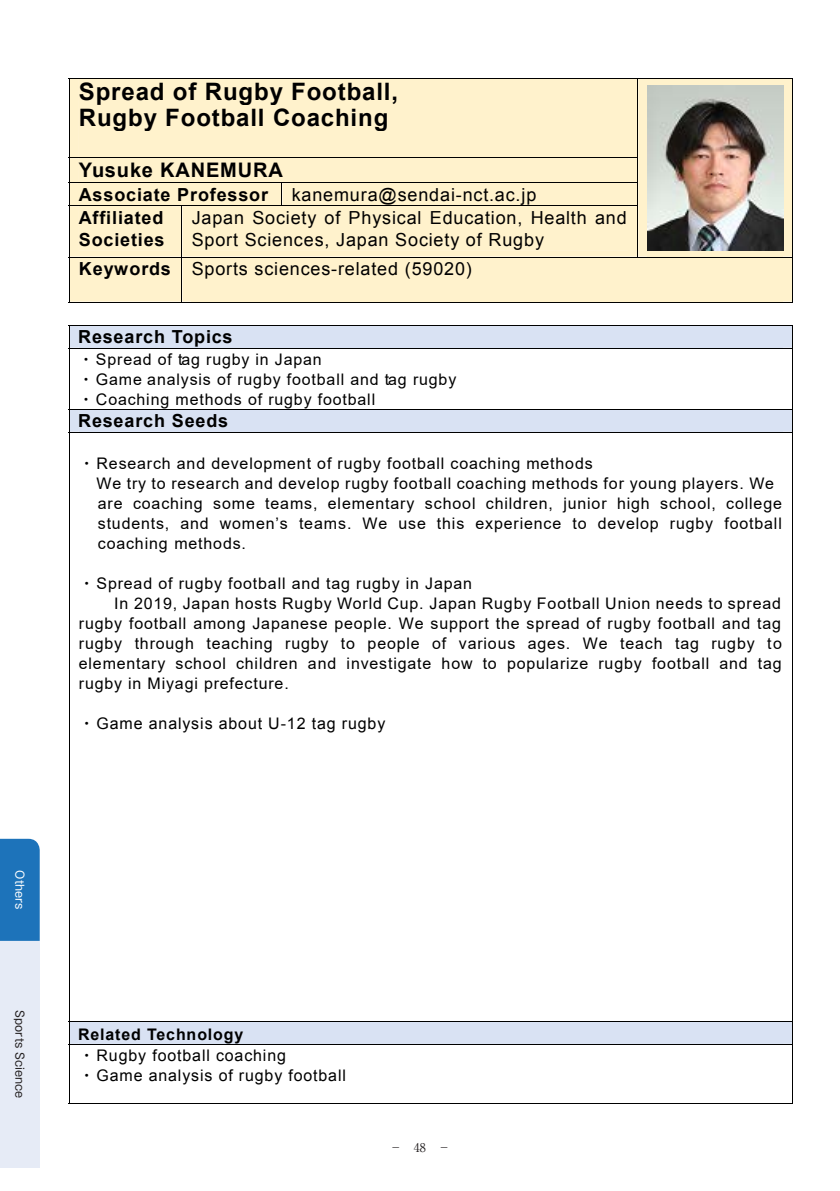
<style>
.page{position:relative;width:840px;height:1191px;background:#fff}
.page>*{position:absolute;margin:0;border:0;box-sizing:border-box;transform-origin:0 0}
.t1{font:700 24px/26px "Arial";letter-spacing:.035em;color:#000}
.t2{font:700 20px "Arial";letter-spacing:.04em;color:#000}
.t3{font:18px/22px "Arial";letter-spacing:.045em;color:#000}
.t4{font:700 18px "Arial";letter-spacing:.045em;color:#000}
.t5{font:700 18px "Arial";letter-spacing:.045em;color:#000}
.t6{font:16px/20px "Arial";letter-spacing:.05em;color:#000}
.t7{font:16px/20.6px "Arial";letter-spacing:.055em;color:#000}
.t8{font:12px "Ryumin Pr 6";color:#231f20}
.t9{font:11.4px "Gothic MB101 Pr 6";color:#231f20}
.t10{font:11.4px "Gothic MB101 Pr 6";color:#fff}
.s1{font-weight:700}
.s2{font-family:"MS Mincho"}
</style>
<div class="page">
<svg style="left:69px;top:78px;width:724px;height:225px;background:#e9ddbc"></svg>
<hr style="left:69px;top:302px;width:723px;height:1px;background:#000">
<div style="left:69px;top:325px;width:724px;height:23px;background:#d9e2f3"></div>
<hr style="left:69px;top:348px;width:723px;height:1px;background:#000">
<hr style="left:69px;top:349px;width:1px;height:60px;background:#000">
<hr style="left:792px;top:349px;width:1px;height:60px;background:#000">
<hr style="left:69px;top:409px;width:723px;height:1px;background:#000">
<div style="left:69px;top:410px;width:724px;height:22px;background:#d9e2f3"></div>
<hr style="left:69px;top:432px;width:723px;height:1px;background:#000">
<hr style="left:69px;top:433px;width:1px;height:587px;background:#000">
<hr style="left:792px;top:433px;width:1px;height:587px;background:#000">
<hr style="left:69px;top:1020px;width:723px;height:1px;background:#000">
<div style="left:69px;top:1021px;width:724px;height:22px;background:#d9e2f3"></div>
<hr style="left:69px;top:1043px;width:723px;height:1px;background:#000">
<hr style="left:69px;top:1044px;width:1px;height:60px;background:#000">
<hr style="left:69px;top:1103px;width:723px;height:1px;background:#000">
<hr style="left:792px;top:1044px;width:1px;height:60px;background:#000">
<div style="left:0;top:838px;width:40px;height:103px;background:#1d73ba"></div>
<div style="left:0;top:941px;width:40px;height:226px;background:#e6ebf6"></div>
<h1 class="t1" style="left:79px;top:79px;width:320px">Spread of Rugby Football,<br>Rugby Football Coaching</h1>
<p class="t2" style="left:79px;top:157px;width:205px">Yusuke KANEMURA</p>
<p class="t4" style="left:79px;top:182px;width:191px">Associate Professor</p>
<p class="t3" style="left:291px;top:184px;width:246px">kanemura@sendai-nct.ac.jp</p>
<p class="t4" style="left:79px;top:205px;width:86px">Affiliated</p>
<p class="t5" style="left:79px;top:227px;width:87px">Societies</p>
<p class="t3" style="left:192px;top:207px;width:436px">Japan Society of Physical Education, Health and<br>Sport Sciences, Japan Society of Rugby</p>
<p class="t3" style="left:79px;top:258px;width:394px"><span class="s1">Keywords</span> Sports sciences-related (59020)</p>
<p class="t4" style="left:78px;top:325px;width:156px">Research Topics</p>
<p class="t6" style="left:78px;top:349px;width:379px"><span class="s2">・</span>Spread of tag rugby in Japan<br><span class="s2">・</span>Game analysis of rugby football and tag rugby<span class="s2">・</span>Coaching methods of rugby football</p>
<p class="t4" style="left:78px;top:409px;width:151px">Research Seeds</p>
<p class="t6" style="left:96px;top:453px;width:686px;text-indent:-18px"><span class="s2">・</span>Research and development of rugby football coaching methods<br>We try to research and develop rugby football coaching methods for young players. We are coaching some teams, elementary school children, junior high school, college students, and women’s teams. We use this experience to develop rugby football coaching methods.</p>
<p class="t6" style="left:79px;top:573px;width:394px"><span class="s2">・</span>Spread of rugby football and tag rugby in Japan</p>
<p class="t6" style="left:114px;top:593px;width:667px">In 2019, Japan hosts Rugby World Cup. Japan Rugby Football Union needs to spread</p>
<p class="t6" style="left:79px;top:613px;width:703px">rugby football among Japanese people. We support the spread of rugby football and tag</p>
<p class="t6" style="left:79px;top:633px;width:704px">rugby through teaching rugby to people of various ages. We teach tag rugby to</p>
<p class="t6" style="left:79px;top:653px;width:704px">elementary school children and investigate how to popularize rugby football and tag</p>
<p class="t6" style="left:79px;top:673px;width:211px">rugby in Miyagi prefecture.</p>
<p class="t7" style="left:79px;top:713px;width:308px"><span class="s2">・</span>Game analysis about U-12 tag rugby</p>
<p class="t10" style="left:29px;top:870px;width:41px;rotate:90deg">Others</p>
<p class="t9" style="left:29px;top:1010px;width:89px;rotate:90deg">Sports Science</p>
<p class="t7" style="left:78px;top:1023px;width:269px"><span class="s1">Related Technology<br></span><span class="s2">・</span>Rugby football coaching<span class="s2">・</span>Game analysis of rugby football</p>
<p class="t8" style="left:389px;top:1137px;width:62px">－　48　－</p>
</div>
